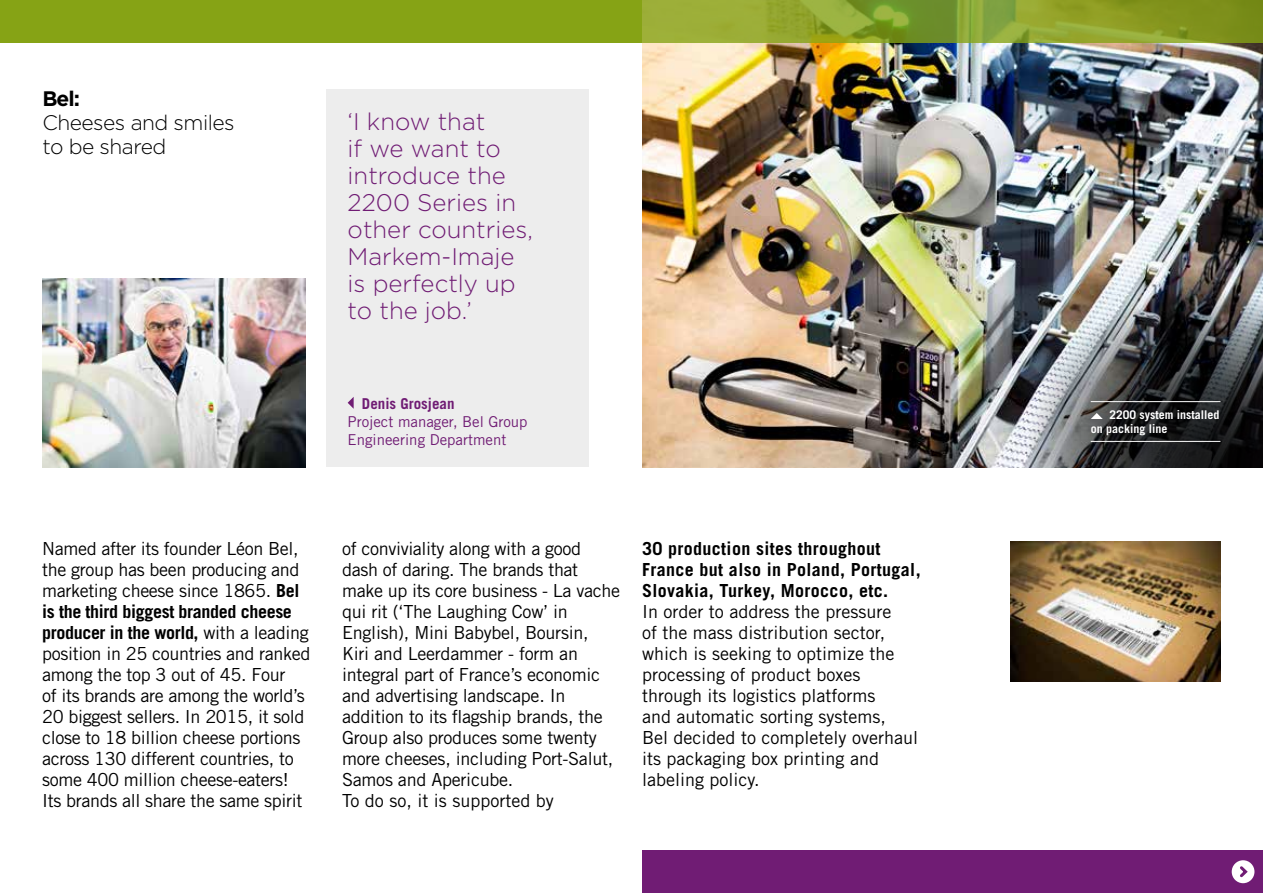
<style>
.page{position:relative;width:1263px;height:893px;background:#fff}
.page>*{position:absolute;margin:0;border:0;box-sizing:border-box;transform-origin:0 0}
.t1{font:300 24px/27px "Gotham";color:#701c74}
.t2{font:300 21px/24px "Gotham";letter-spacing:-.025em;color:#000}
.t3{font:700 21px "Gotham";color:#000}
.t4{font:18px/21px "Trade Gothic LT Std";letter-spacing:-.015em;color:#000}
.t5{font:700 18px/21px "Trade Gothic LT Std";letter-spacing:.02em;color:#000}
.t6{font:15px/18px "Trade Gothic LT Std";color:#701c74}
.t7{font:700 15px "Trade Gothic LT Std";color:#701c74}
.t8{font:700 12px/13.5px "Trade Gothic LT Std";color:#fff}
.s1{font-weight:700}
</style>
<div class="page">
<div style="left:326px;top:89px;width:263px;height:378px;background:#ededed"></div>
<svg style="left:348px;top:397px;width:6px;height:12px"></svg>
<img style="left:43px;top:278px;width:262px;height:189px">
<div style="left:642px;top:850px;width:621px;height:43px;background:#701c74"></div>
<img style="left:642px;top:43px;width:621px;height:424px">
<div style="left:0;top:0;width:642px;height:43px;background:#86a315"></div>
<svg style="left:642px;top:0;width:621px;height:43px;background:#8ba12d"></svg>
<img style="left:1010px;top:542px;width:210px;height:140px">
<div style="left:1232px;top:860px;width:22px;height:23px;background:#fff;border-radius:50%"></div>
<svg style="left:1240px;top:866px;width:8px;height:12px"></svg>
<img style="left:1025px;top:289px;width:238px;height:178px">
<p class="t3" style="left:43px;top:85px;width:39px">Bel:</p>
<p class="t2" style="left:43px;top:110px;width:194px">Cheeses and smiles to be shared</p>
<h1 class="t1" style="left:348px;top:107px;width:187px">‘I know that<br>if we want to introduce the<br>2200 Series in other countries,<br>Markem-Imaje is perfectly up to the job.’</h1>
<p class="t7" style="left:362px;top:394px;width:94px">Denis Grosjean</p>
<p class="t6" style="left:348px;top:412px;width:181px">Project manager, Bel Group<br>Engineering Department</p>
<p class="t4" style="left:42px;top:538px;width:270px">Named after its founder Léon Bel, the group has been producing and marketing cheese since 1865. <span class="s1">Bel is the third biggest branded cheese producer in the world,</span> with a leading position in 25 countries and ranked among the top 3 out of 45. Four<br>of its brands are among the world’s 20 biggest sellers. In 2015, it sold close to 18 billion cheese portions across 130 different countries, to some 400 million cheese-eaters!<br>Its brands all share the same spirit</p>
<p class="t4" style="left:342px;top:538px;width:280px">of conviviality along with a good dash of daring. The brands that make up its core business - La vache qui rit (‘The Laughing Cow’ in<br>English), Mini Babybel, Boursin,<br>Kiri and Leerdammer - form an integral part of France’s economic and advertising landscape. In addition to its flagship brands, the<br>Group also produces some twenty more cheeses, including Port-Salut,<br>Samos and Apericube.<br>To do so, it is supported by</p>
<p class="t5" style="left:642px;top:538px;width:280px">30 production sites throughout<br>France but also in Poland, Portugal,<br>Slovakia, Turkey, Morocco, etc.</p>
<p class="t4" style="left:642px;top:601px;width:277px">In order to address the pressure<br>of the mass distribution sector, which is seeking to optimize the processing of product boxes through its logistics platforms<br>and automatic sorting systems,<br>Bel decided to completely overhaul its packaging box printing and labeling policy.</p>
<p class="t8" style="left:1091px;top:408px;width:130px;text-indent:19px">2200 system installed on packing line</p>
</div>
